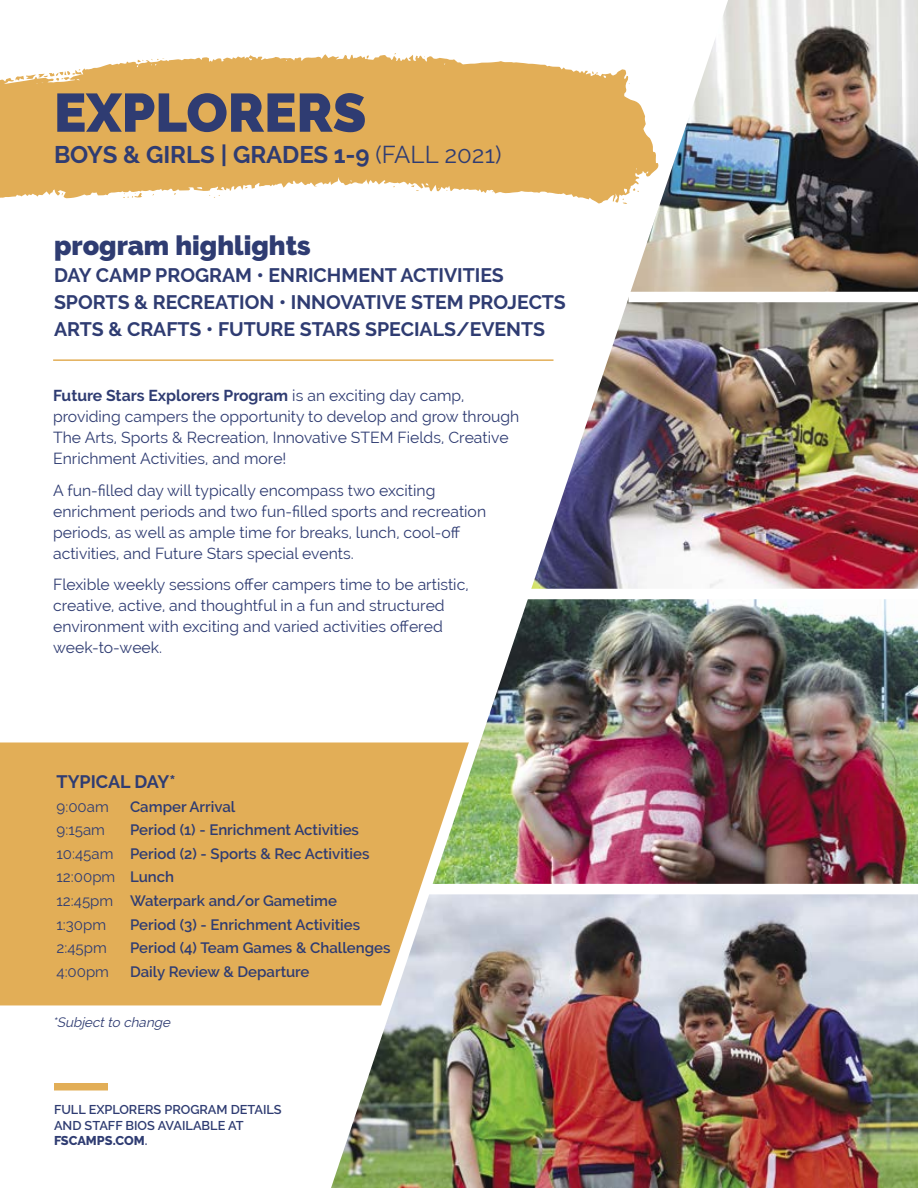
<style>
.page{position:relative;width:918px;height:1188px;background:#fff}
.page>*{position:absolute;margin:0;border:0;box-sizing:border-box;transform-origin:0 0}
.t1{font:900 54px "Raleway";color:#2f3c72}
.t2{font:900 27px "Raleway";color:#2f3c72}
.t3{font:700 24px "Raleway";color:#2f3c72}
.t4{font:700 19.5px/27px "Raleway";color:#2f3c72}
.t5{font:700 18px "Raleway";color:#2f3c72}
.t6{font:15.75px/21px "Raleway";color:#2f3c72}
.t7{font:600 15px "Raleway";color:#2f3c72}
.t8{font:15px "Raleway";color:#2f3c72}
.t9{font:italic 13.5px "Raleway";color:#2f3c72}
.t10{font:600 12.75px/15.8px "Raleway";color:#2f3c72}
.s1{font-weight:400}
.s2{font-weight:700}
.s3{font-weight:600}
.s4{font-weight:800}
</style>
<div class="page">
<img style="left:740px;top:599px;width:178px;height:285px">
<img style="left:740px;top:894px;width:178px;height:294px">
<img style="left:740px;top:302px;width:178px;height:287px">
<img style="left:740px;top:0;width:178px;height:292px">
<svg style="left:0;top:55px;width:308px;height:144px;background:#e5b76a"></svg>
<svg style="left:15px;top:69px;width:67px;height:12px"></svg>
<svg style="left:151px;top:59px;width:13px;height:2px"></svg>
<svg style="left:138px;top:60px;width:6px;height:3px"></svg>
<svg style="left:123px;top:193px;width:19px;height:5px"></svg>
<svg style="left:209px;top:195px;width:11px;height:3px"></svg>
<div style="left:54px;top:1083px;width:54px;height:7px;background:#e2ae57"></div>
<div style="left:0;top:742px;width:308px;height:263px;background:#e2ae57"></div>
<img style="left:308px;top:0;width:432px;height:1188px">
<hr style="left:53px;top:359px;width:500px;height:2px;background:#e2ae57">
<div style="left:629px;top:292px;width:289px;height:10px;background:#fff"></div>
<div style="left:524px;top:589px;width:394px;height:10px;background:#fff"></div>
<div style="left:423px;top:884px;width:495px;height:10px;background:#fff"></div>
<p class="t1" style="left:54px;top:81px;width:314px">EXPLORERS</p>
<p class="t3" style="left:54px;top:141px;width:449px">BOYS &amp; GIRLS | GRADES 1-9 <span class="s1">(FALL 2021)</span></p>
<p class="t2" style="left:54px;top:230px;width:258px">program highlights</p>
<p class="t4" style="left:54px;top:262px;width:513px">DAY CAMP PROGRAM • ENRICHMENT ACTIVITIES<br>SPORTS &amp; RECREATION • INNOVATIVE STEM PROJECTS<br>ARTS &amp; CRAFTS • FUTURE STARS SPECIALS/EVENTS</p>
<p class="t6" style="left:53px;top:385px;width:468px"><span class="s2">Future Stars Explorers Program</span> is an exciting day camp, providing campers the opportunity to develop and grow through The Arts, Sports &amp; Recreation, Innovative STEM Fields, Creative Enrichment Activities, and more!</p>
<p class="t6" style="left:53px;top:479px;width:434px">A fun-filled day will typically encompass two exciting enrichment periods and two fun-filled sports and recreation periods, as well as ample time for breaks, lunch, cool-off activities, and Future Stars special events.</p>
<p class="t6" style="left:53px;top:574px;width:417px">Flexible weekly sessions offer campers time to be artistic, creative, active, and thoughtful in a fun and structured environment with exciting and varied activities offered week-to-week.</p>
<p class="t5" style="left:57px;top:772px;width:121px">TYPICAL DAY*</p>
<p class="t8" style="left:57px;top:798px;width:54px">9:00am</p>
<p class="t7" style="left:130px;top:798px;width:107px">Camper Arrival</p>
<p class="t8" style="left:57px;top:821px;width:50px">9:15am</p>
<p class="t7" style="left:130px;top:821px;width:230px">Period (1) - Enrichment Activities</p>
<p class="t7" style="left:57px;top:845px;width:314px"><span class="s1">10:45am</span> Period (2) - Sports &amp; Rec Activities</p>
<p class="t8" style="left:57px;top:868px;width:119px">12:00pm <span class="s3">Lunch</span></p>
<p class="t7" style="left:57px;top:892px;width:282px"><span class="s1">12:45pm</span> Waterpark and/or Gametime</p>
<p class="t8" style="left:57px;top:916px;width:51px">1:30pm</p>
<p class="t7" style="left:130px;top:916px;width:232px">Period (3) - Enrichment Activities</p>
<p class="t8" style="left:57px;top:939px;width:52px">2:45pm</p>
<p class="t7" style="left:130px;top:939px;width:262px">Period (4) Team Games &amp; Challenges</p>
<p class="t8" style="left:57px;top:963px;width:54px">4:00pm</p>
<p class="t7" style="left:130px;top:963px;width:181px">Daily Review &amp; Departure</p>
<p class="t9" style="left:52px;top:1014px;width:122px">*Subjectto change</p>
<p class="t10" style="left:54px;top:1101px;width:229px">FULL EXPLORERS PROGRAM DETAILS</p>
<p class="t10" style="left:54px;top:1117px;width:191px">AND STAFF BIOS AVAILABLE AT<br><span class="s4">FSCAMPS.COM</span>.</p>
</div>
